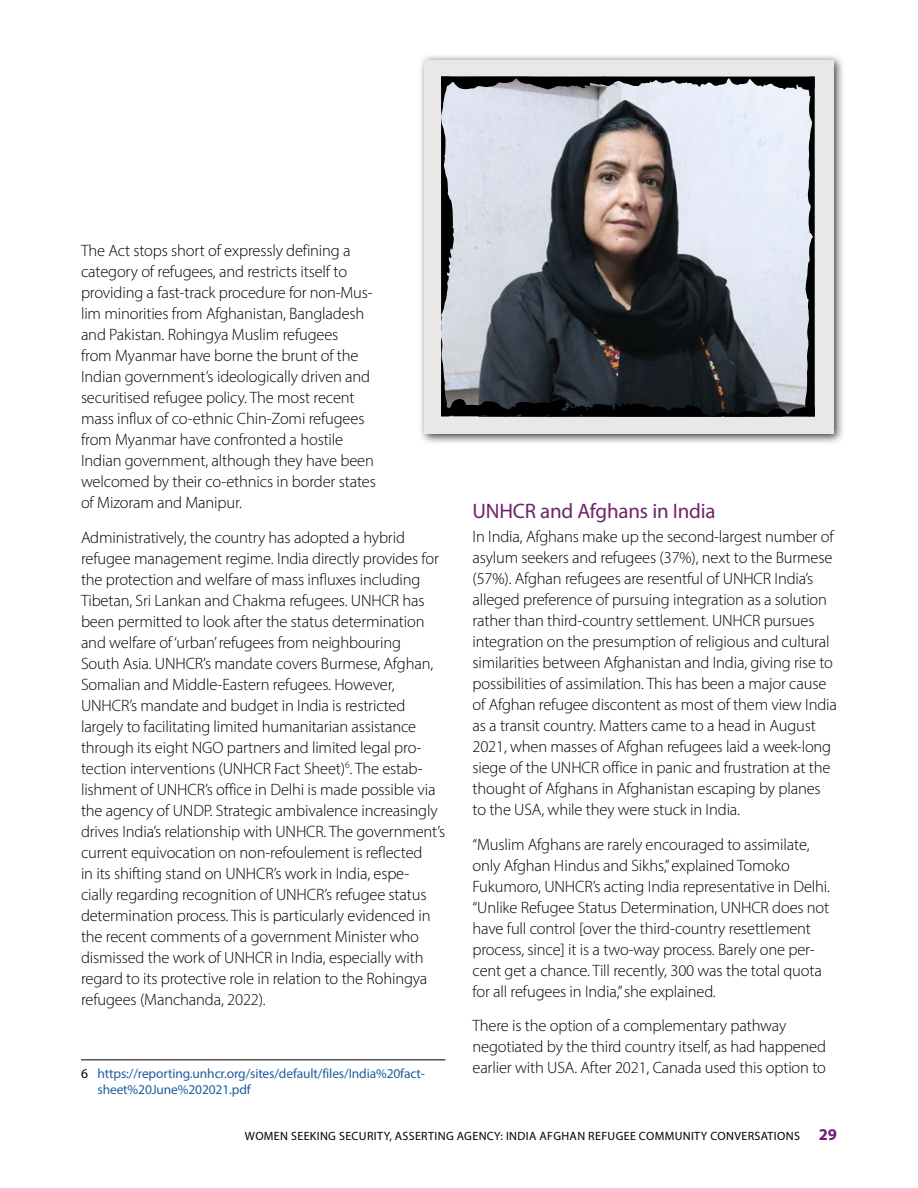
<style>
.page{position:relative;width:918px;height:1188px;background:#fff}
.page>*{position:absolute;margin:0;border:0;box-sizing:border-box;transform-origin:0 0}
.t1{font:21px "Myriad Pro";letter-spacing:-.01em;color:#6d246e}
.t2{font:300 16.5px/21px "Myriad Pro";letter-spacing:-.01em;color:#000}
.t3{font:13.5px/15.8px "Myriad Pro";letter-spacing:-.01em;color:#215e9e}
.t4{font:12px "Myriad Pro";letter-spacing:.03em;color:#000}
.s1{color:#000}
.s2{font-weight:700;font-size:16.5px;color:#741b7a}
</style>
<div class="page">
<hr style="left:81px;top:1060px;width:365px;height:1px;background:#000">
<div style="left:419px;top:54px;width:426px;height:391px;background:#000;opacity:.75"></div>
<div style="left:424px;top:60px;width:410px;height:373px;background:#eae8e6"></div>
<svg style="left:441px;top:77px;width:374px;height:339px"></svg>
<p class="t2" style="left:81px;top:240px;width:296px">The Act stops short of expressly defining a category of refugees, and restricts itself to providing a fast-track procedure for non-Mus&shy;lim minorities from Afghanistan, Bangladesh and Pakistan. Rohingya Muslim refugees<br>from Myanmar have borne the brunt of the Indian government’s ideologically driven and securitised refugee policy. The most recent mass influx of co-ethnic Chin-Zomi refugees from Myanmar have confronted a hostile Indian government, although they have been welcomed by their co-ethnics in border states of Mizoram and Manipur.</p>
<p class="t2" style="left:81px;top:527px;width:366px">Administratively, the country has adopted a hybrid refugee management regime. India directly provides for the protection and welfare of mass influxes including Tibetan, Sri Lankan and Chakma refugees. UNHCR has been permitted to look after the status determination and welfare of ‘urban’ refugees from neighbouring<br>South Asia. UNHCR’s mandate covers Burmese, Afghan, Somalian and Middle-Eastern refugees. However, UNHCR’s mandate and budget in India is restricted largely to facilitating limited humanitarian assistance through its eight NGO partners and limited legal pro&shy;tection interventions (UNHCR Fact Sheet)<sup>6</sup>. The estab&shy;lishment of UNHCR’s office in Delhi is made possible via the agency of UNDP. Strategic ambivalence increasingly drives India’s relationship with UNHCR. The government’s current equivocation on non-refoulement is reflected<br>in its shifting stand on UNHCR’s work in India, espe-<br>cially regarding recognition of UNHCR’s refugee status determination process. This is particularly evidenced in the recent comments of a government Minister who dismissed the work of UNHCR in India, especially with regard to its protective role in relation to the Rohingya refugees (Manchanda, 2022).</p>
<p class="t1" style="left:472px;top:498px;width:245px">UNHCR and Afghans in India</p>
<p class="t2" style="left:472px;top:526px;width:366px">In India, Afghans make up the second-largest number of asylum seekers and refugees (37%), next to the Burmese (57%). Afghan refugees are resentful of UNHCR India’s alleged preference of pursuing integration as a solution rather than third-country settlement. UNHCR pursues integration on the presumption of religious and cultural similarities between Afghanistan and India, giving rise to possibilities of assimilation. This has been a major cause of Afghan refugee discontent as most of them view India as a transit country. Matters came to a head in August 2021, when masses of Afghan refugees laid a week-long siege of the UNHCR office in panic and frustration at the thought of Afghans in Afghanistan escaping by planes to the USA, while they were stuck in India.</p>
<p class="t2" style="left:472px;top:834px;width:359px">“Muslim Afghans are rarely encouraged to assimilate, only Afghan Hindus and Sikhs,” explained Tomoko Fukumoro, UNHCR’s acting India representative in Delhi. “Unlike Refugee Status Determination, UNHCR does not have full control [over the third-country resettlement process, since] it is a two-way process. Barely one per&shy;cent get a chance. Till recently, 300 was the total quota for all refugees in India,” she explained.</p>
<p class="t2" style="left:472px;top:1015px;width:355px">There is the option of a complementary pathway negotiated by the third country itself, as had happened earlier with USA. After 2021, Canada used this option to</p>
<p class="t3" style="left:97px;top:1065px;width:329px;text-indent:-16px"><span class="s1">6</span> https://reporting.unhcr.org/sites/default/files/India%20fact&shy;sheet%20June%202021.pdf</p>
<p class="t4" style="left:245px;top:1128px;width:594px">WOMEN SEEKING SECURITY, ASSERTING AGENCY: INDIA AFGHAN REFUGEE COMMUNITY CONVERSATIONS <span class="s2">29</span></p>
</div>
